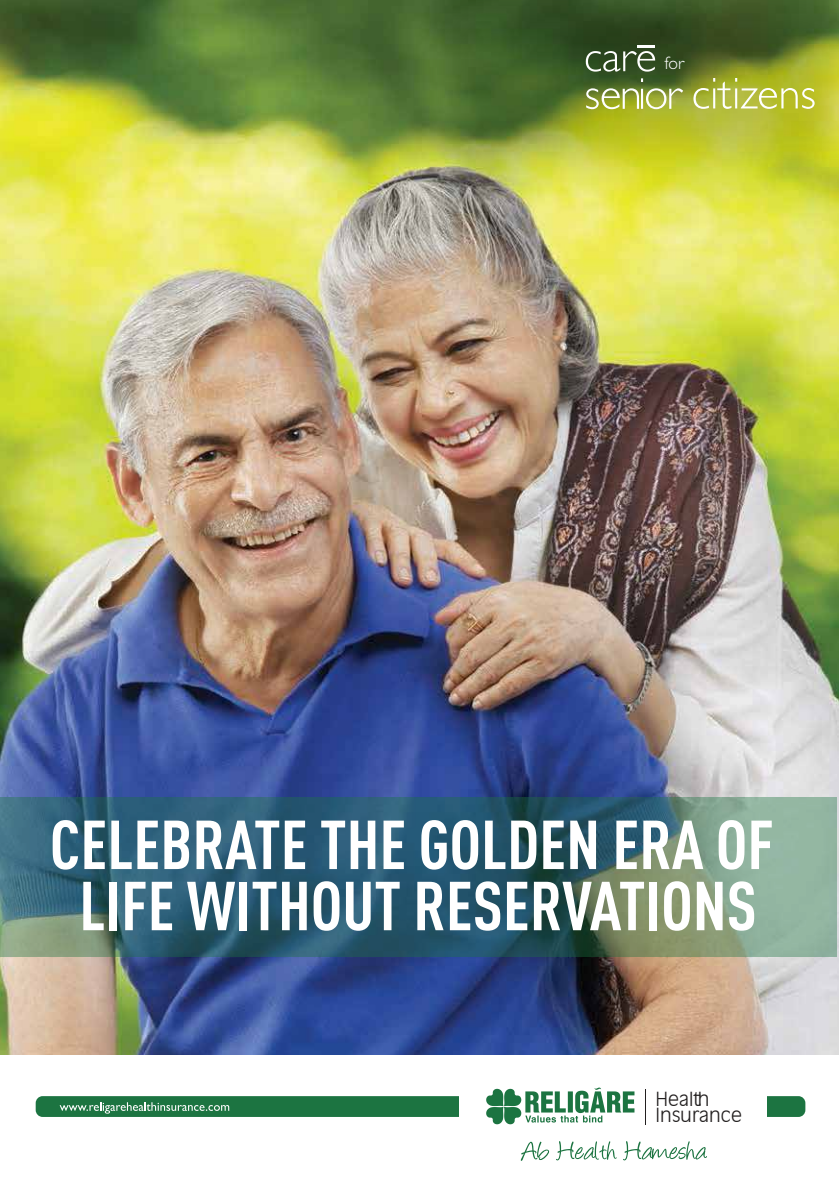
<style>
.page{position:relative;width:839px;height:1196px;background:#fff}
.page>*{position:absolute;margin:0;border:0;box-sizing:border-box;transform-origin:0 0}
.t1{font:700 68px/61.2px "DIN Cond";color:#fff;text-align:center}
.t2{font:300 19px/16.8px "Incised 901 Greek BT";color:#221f1f}
.t3{font:300 18px "Gill Sans MT Pro";color:#fff}
</style>
<div class="page">
<img style="left:0;top:0;width:838px;height:1055px">
<div style="left:0;top:1054px;width:837px;height:141px;background:#fff"></div>
<img style="left:381px;top:0;width:457px;height:225px">
<div style="left:36px;top:1095px;width:769px;height:21px;background:#1c7441;border-radius:7px"></div>
<div style="left:459px;top:1081px;width:307px;height:65px;background:#fff"></div>
<svg style="left:520px;top:1141px;width:29px;height:19px"></svg>
<svg style="left:556px;top:1141px;width:60px;height:19px"></svg>
<svg style="left:623px;top:1141px;width:83px;height:19px"></svg>
<svg style="left:486px;top:1087px;width:148px;height:37px"></svg>
<hr style="left:645px;top:1088px;width:1px;height:36px;background:#221f1f">
<svg style="left:60px;top:1102px;width:169px;height:11px"></svg>
<svg style="left:0;top:797px;width:836px;height:159px;background:#446e75"></svg>
<svg style="left:585px;top:46px;width:69px;height:26px;background:#5c7152"></svg>
<svg style="left:586px;top:88px;width:52px;height:21px"></svg>
<hr style="left:640px;top:89px;width:2px;height:20px;background:#fff">
<svg style="left:645px;top:88px;width:37px;height:21px"></svg>
<svg style="left:693px;top:78px;width:121px;height:31px;background:#bbc355"></svg>
<p class="t3" style="left:664px;top:53px;width:22px">for</p>
<p class="t1" style="left:50px;top:812px;width:725px">CELEBRATE THE GOLDEN ERA OF<br>LIFE WITHOUT RESERVATIONS</p>
<p class="t2" style="left:655px;top:1090px;width:88px">Health<br>Insurance</p>
</div>
